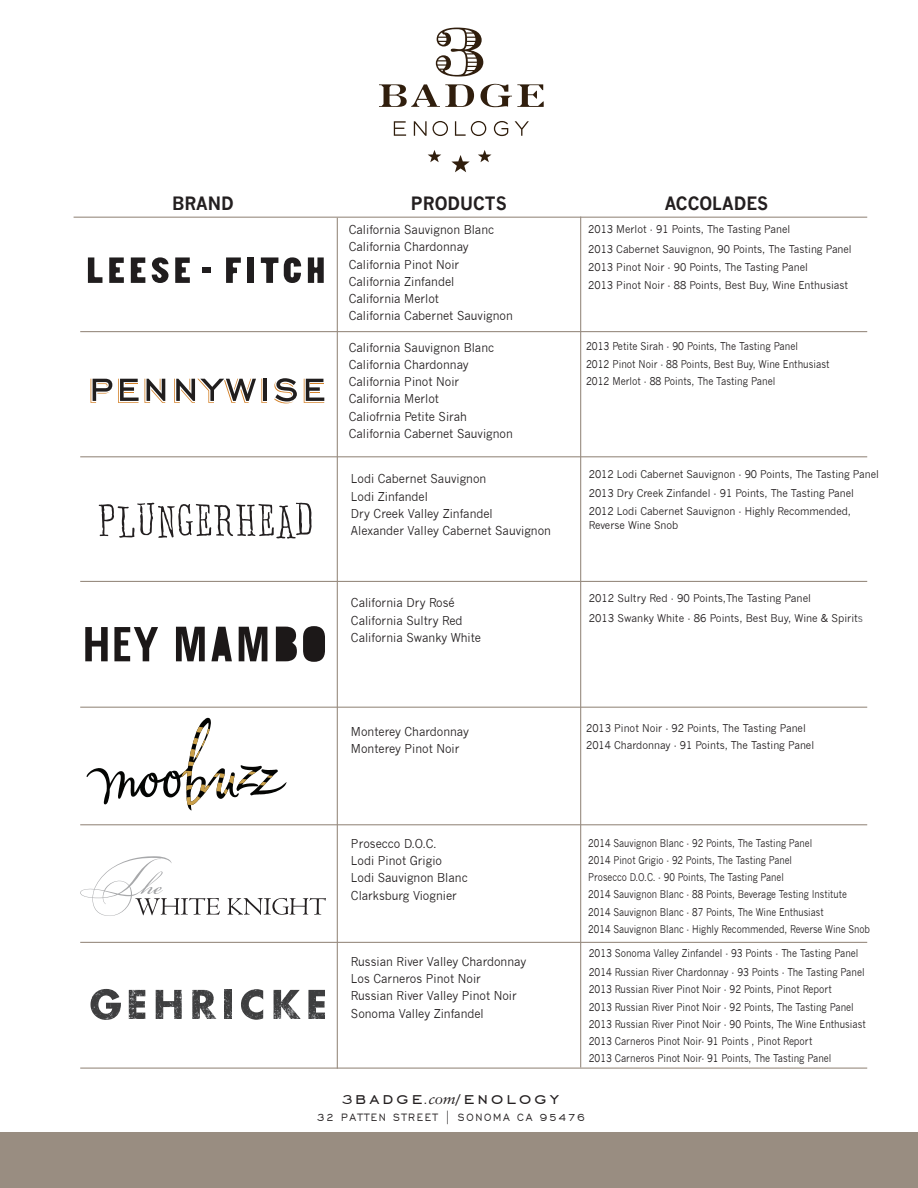
<style>
.page{position:relative;width:918px;height:1188px;background:#fff}
.page>*{position:absolute;margin:0;border:0;box-sizing:border-box;transform-origin:0 0}
.t1{font:21px "Engravers Gothic BT";letter-spacing:.15em;color:#231f20}
.t2{font:700 18px "News Gothic";color:#231f20;scale:.95 1}
.t3{font:13.5px "Engravers Gothic BT";letter-spacing:.15em;color:#231f20;scale:.85 1}
.t4{font:12px "News Gothic";color:#231f20;scale:.95 1}
.t5{font:10.5px/13.5px "News Gothic";color:#231f20;scale:.95 1}
.t6{font:10.5px "News Gothic";color:#231f20;scale:.88 1}
.t7{font:10.5px "News Gothic";color:#231f20;scale:.85 1}
.t8{font:10.5px "News Gothic";color:#231f20;scale:.89 1}
.t9{font:10.5px "News Gothic";color:#231f20}
.s1{color:#55565a}
.s2{font-size:16.8px}
.s3{font-size:18px}
.s4{font-family:"Sabon";font-style:italic;font-size:15px}
</style>
<div class="page">
<div style="left:0;top:1132px;width:918px;height:56px;background:#998d81"></div>
<hr style="left:80px;top:581px;width:787px;height:1px;background:#998d81">
<hr style="left:74px;top:217px;width:793px;height:1px;background:#998d81">
<hr style="left:337px;top:218px;width:1px;height:851px;background:#998d81">
<hr style="left:80px;top:942px;width:787px;height:1px;background:#998d81">
<hr style="left:80px;top:824px;width:787px;height:1px;background:#998d81">
<hr style="left:80px;top:707px;width:787px;height:1px;background:#998d81">
<hr style="left:80px;top:456px;width:787px;height:1px;background:#998d81">
<hr style="left:80px;top:331px;width:787px;height:1px;background:#998d81">
<hr style="left:80px;top:1068px;width:787px;height:1px;background:#998d81">
<hr style="left:580px;top:217px;width:1px;height:851px;background:#998d81">
<svg style="left:88px;top:257px;width:14px;height:26px"></svg>
<svg style="left:109px;top:257px;width:15px;height:26px"></svg>
<svg style="left:131px;top:257px;width:14px;height:26px"></svg>
<svg style="left:152px;top:257px;width:17px;height:26px"></svg>
<svg style="left:175px;top:257px;width:15px;height:26px"></svg>
<svg style="left:226px;top:257px;width:15px;height:26px"></svg>
<div style="left:248px;top:257px;width:6px;height:26px;background:#201d1e"></div>
<svg style="left:261px;top:257px;width:17px;height:26px"></svg>
<svg style="left:284px;top:257px;width:17px;height:26px"></svg>
<svg style="left:308px;top:257px;width:16px;height:26px"></svg>
<div style="left:202px;top:267px;width:9px;height:6px;background:#201d1e"></div>
<svg style="left:91px;top:379px;width:21px;height:24px"></svg>
<svg style="left:118px;top:379px;width:47px;height:24px"></svg>
<svg style="left:174px;top:379px;width:93px;height:24px"></svg>
<svg style="left:274px;top:378px;width:23px;height:25px"></svg>
<svg style="left:304px;top:379px;width:20px;height:24px"></svg>
<svg style="left:99px;top:503px;width:213px;height:36px"></svg>
<svg style="left:211px;top:627px;width:21px;height:34px"></svg>
<svg style="left:239px;top:627px;width:28px;height:34px"></svg>
<svg style="left:176px;top:627px;width:29px;height:34px"></svg>
<svg style="left:276px;top:627px;width:21px;height:34px"></svg>
<svg style="left:303px;top:626px;width:22px;height:36px"></svg>
<svg style="left:114px;top:627px;width:44px;height:34px"></svg>
<svg style="left:85px;top:627px;width:23px;height:34px"></svg>
<img style="left:91px;top:989px;width:30px;height:31px">
<img style="left:129px;top:990px;width:16px;height:29px">
<img style="left:156px;top:990px;width:26px;height:29px">
<img style="left:192px;top:990px;width:25px;height:29px">
<img style="left:224px;top:990px;width:8px;height:29px">
<img style="left:241px;top:989px;width:22px;height:31px">
<img style="left:274px;top:990px;width:27px;height:29px">
<img style="left:308px;top:990px;width:17px;height:29px">
<svg style="left:87px;top:718px;width:200px;height:93px"></svg>
<svg style="left:80px;top:856px;width:246px;height:60px"></svg>
<svg style="left:451px;top:155px;width:19px;height:17px"></svg>
<svg style="left:428px;top:150px;width:13px;height:12px"></svg>
<svg style="left:478px;top:150px;width:14px;height:12px"></svg>
<svg style="left:436px;top:28px;width:47px;height:49px"></svg>
<svg style="left:481px;top:84px;width:63px;height:23px"></svg>
<svg style="left:379px;top:84px;width:95px;height:23px"></svg>
<svg style="left:394px;top:121px;width:114px;height:15px"></svg>
<svg style="left:515px;top:121px;width:14px;height:15px"></svg>
<p class="t2" style="left:172px;top:192px;width:67px">BRAND</p>
<p class="t2" style="left:411px;top:192px;width:103px">PRODUCTS</p>
<p class="t2" style="left:665px;top:192px;width:111px">ACCOLADES</p>
<p class="t4" style="left:349px;top:223px;width:155px">California Sauvignon Blanc</p>
<p class="t4" style="left:349px;top:240px;width:128px">California Chardonnay</p>
<p class="t4" style="left:349px;top:257px;width:118px">California Pinot Noir</p>
<p class="t4" style="left:349px;top:275px;width:113px">California Zinfandel</p>
<p class="t4" style="left:349px;top:292px;width:96px">California Merlot</p>
<p class="t4" style="left:349px;top:309px;width:174px">California Cabernet Sauvignon</p>
<p class="t4" style="left:349px;top:340px;width:155px">California Sauvignon Blanc</p>
<p class="t4" style="left:349px;top:357px;width:128px">California Chardonnay</p>
<p class="t4" style="left:349px;top:375px;width:118px">California Pinot Noir</p>
<p class="t4" style="left:349px;top:392px;width:96px">California Merlot</p>
<p class="t4" style="left:349px;top:409px;width:126px">Caliofrnia Petite Sirah</p>
<p class="t4" style="left:349px;top:426px;width:174px">California Cabernet Sauvignon</p>
<p class="t4" style="left:351px;top:472px;width:144px">Lodi Cabernet Sauvignon</p>
<p class="t4" style="left:351px;top:489px;width:83px">Lodi Zinfandel</p>
<p class="t4" style="left:351px;top:507px;width:151px">Dry Creek Valley Zinfandel</p>
<p class="t4" style="left:351px;top:524px;width:212px">Alexander Valley Cabernet Sauvignon</p>
<p class="t5" style="left:588px;top:223px;width:214px">2013 Merlot - 91 Points, The Tasting Panel</p>
<p class="t5" style="left:588px;top:243px;width:279px">2013 Cabernet Sauvignon, 90 Points, The Tasting Panel</p>
<p class="t5" style="left:588px;top:260px;width:233px">2013 Pinot Noir - 90 Points, The Tasting Panel</p>
<p class="t5" style="left:588px;top:279px;width:275px">2013 Pinot Noir - 88 Points, Best Buy, Wine Enthusiast</p>
<p class="t8" style="left:586px;top:341px;width:240px">2013 Petite Sirah - 90 Points, The Tasting Panel</p>
<p class="t8" style="left:586px;top:358px;width:275px">2012 Pinot Noir - 88 Points, Best Buy, Wine Enthusiast</p>
<p class="t8" style="left:586px;top:375px;width:214px">2012 Merlot - 88 Points, The Tasting Panel</p>
<p class="t5" style="left:589px;top:467px;width:307px">2012 Lodi Cabernet Sauvignon - 90 Points, The Tasting Panel</p>
<p class="t5" style="left:589px;top:486px;width:281px">2013 Dry Creek Zinfandel - 91 Points, The Tasting Panel</p>
<p class="t5" style="left:589px;top:505px;width:278px">2012 Lodi Cabernet Sauvignon - Highly Recommended,<br>Reverse Wine Snob</p>
<p class="t4" style="left:351px;top:596px;width:111px">California Dry Rosé</p>
<p class="t4" style="left:351px;top:613px;width:119px">California Sultry Red</p>
<p class="t4" style="left:351px;top:630px;width:139px">California Swanky White</p>
<p class="t4" style="left:351px;top:724px;width:126px">Monterey Chardonnay</p>
<p class="t4" style="left:351px;top:741px;width:116px">Monterey Pinot Noir</p>
<p class="t9" style="left:589px;top:592px;width:224px">2012 Sultry Red - 90 Points,The Tasting Panel</p>
<p class="t9" style="left:589px;top:612px;width:276px">2013 Swanky White - 86 Points, Best Buy, Wine &amp; Spirit<span class="s1">s</span></p>
<p class="t5" style="left:586px;top:721px;width:233px">2013 Pinot Noir - 92 Points, The Tasting Panel</p>
<p class="t5" style="left:586px;top:738px;width:242px">2014 Chardonnay - 91 Points, The Tasting Panel</p>
<p class="t4" style="left:351px;top:836px;width:92px">Prosecco D.O.C.</p>
<p class="t4" style="left:351px;top:854px;width:97px">Lodi Pinot Grigio</p>
<p class="t4" style="left:351px;top:871px;width:124px">Lodi Sauvignon Blanc</p>
<p class="t4" style="left:351px;top:888px;width:113px">Clarksburg Viognier</p>
<p class="t4" style="left:351px;top:955px;width:186px">Russian River Valley Chardonnay</p>
<p class="t4" style="left:351px;top:972px;width:138px">Los Carneros Pinot Noir</p>
<p class="t4" style="left:351px;top:989px;width:176px">Russian River Valley Pinot Noir</p>
<p class="t4" style="left:351px;top:1006px;width:141px">Sonoma Valley Zinfandel</p>
<p class="t1" style="left:342px;top:1087px;width:219px"><span class="s2">3</span>badge<span class="s3">.</span><span class="s4">com</span><span class="s3">/</span>enology</p>
<p class="t7" style="left:588px;top:837px;width:265px">2014 Sauvignon Blanc - 92 Points, The Tasting Panel</p>
<p class="t7" style="left:588px;top:854px;width:241px">2014 Pinot Grigio - 92 Points, The Tasting Panel</p>
<p class="t7" style="left:588px;top:871px;width:232px">Prosecco D.O.C. - 90 Points, The Tasting Panel</p>
<p class="t7" style="left:588px;top:889px;width:306px">2014 Sauvignon Blanc - 88 Points, Beverage Testing Institute</p>
<p class="t7" style="left:588px;top:906px;width:278px">2014 Sauvignon Blanc - 87 Points, The Wine Enthusiast</p>
<p class="t7" style="left:588px;top:923px;width:333px">2014 Sauvignon Blanc - Highly Recommended, Reverse Wine Snob</p>
<p class="t6" style="left:589px;top:948px;width:308px">2013 Sonoma Valley Zinfandel - 93 Points - The Tasting Panel</p>
<p class="t6" style="left:589px;top:966px;width:315px">2014 Russian River Chardonnay - 93 Points - The Tasting Panel</p>
<p class="t6" style="left:589px;top:984px;width:278px">2013 Russian River Pinot Noir - 92 Points, Pinot Report</p>
<p class="t6" style="left:589px;top:1001px;width:303px">2013 Russian River Pinot Noir - 92 Points, The Tasting Panel</p>
<p class="t6" style="left:589px;top:1018px;width:316px">2013 Russian River Pinot Noir - 90 Points, The Wine Enthusiast</p>
<p class="t6" style="left:589px;top:1035px;width:256px">2013 Carneros Pinot Noir- 91 Points , Pinot Report</p>
<p class="t6" style="left:589px;top:1053px;width:277px">2013 Carneros Pinot Noir- 91 Points, The Tasting Panel</p>
<p class="t3" style="left:317px;top:1110px;width:317px">32 PATTEN STREET | SONOMA CA 95476</p>
</div>
